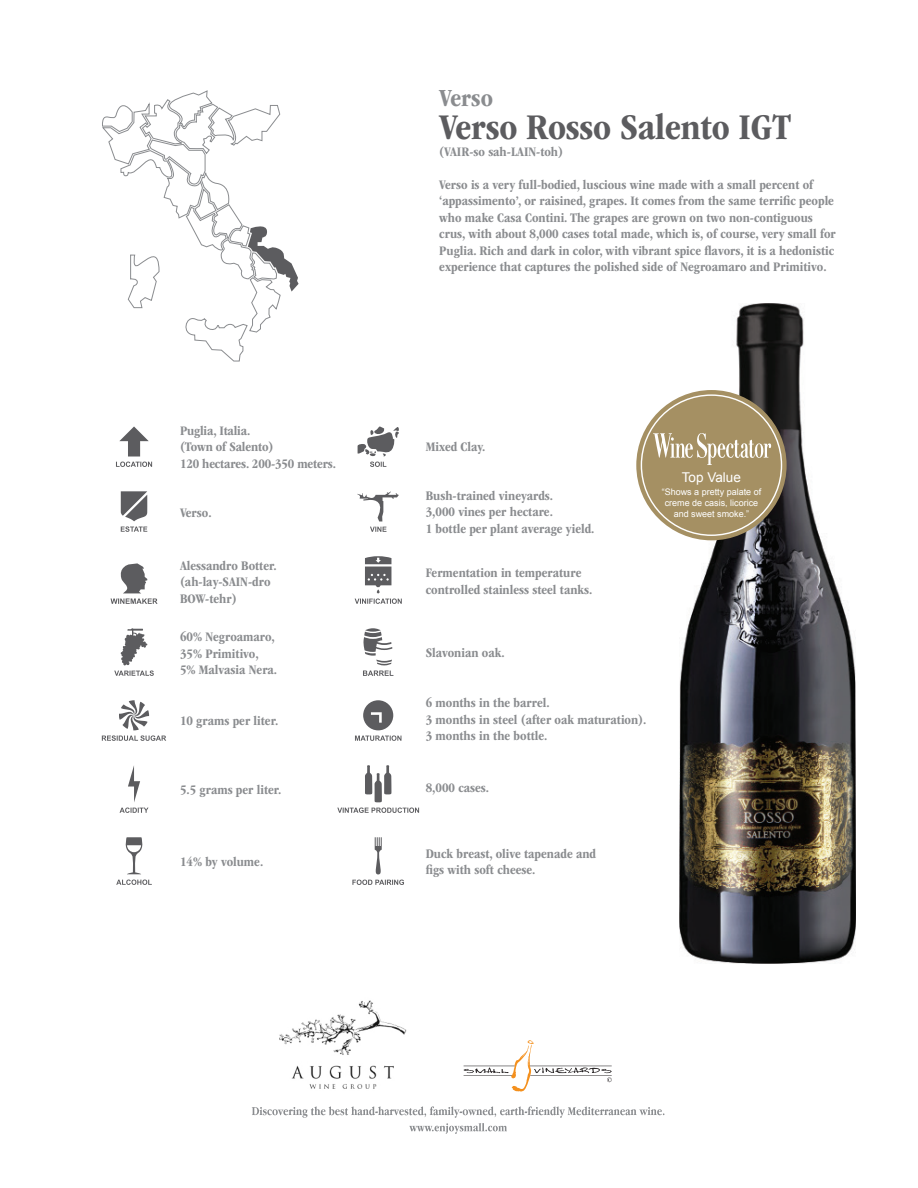
<style>
.page{position:relative;width:918px;height:1188px;background:#fff}
.page>*{position:absolute;margin:0;border:0;box-sizing:border-box;transform-origin:0 0}
.t1{font:700 condensed 37.5px "ITC Garamond Std";letter-spacing:-.005em;color:#5c5c5f}
.t2{font:700 condensed 25.5px "ITC Garamond Std";color:#8a8c8f}
.t3{font:700 condensed 13.5px/16.5px "ITC Garamond Std";color:#8a8c8f}
.t4{font:13.5px "Arial";color:#fff}
.t5{font:9px/10.8px "Arial";color:#fff;text-align:center}
</style>
<div class="page">
<svg style="left:363px;top:628px;width:30px;height:48px"></svg>
<svg style="left:114px;top:628px;width:40px;height:48px"></svg>
<svg style="left:358px;top:426px;width:41px;height:41px"></svg>
<svg style="left:116px;top:426px;width:36px;height:41px"></svg>
<svg style="left:355px;top:556px;width:47px;height:48px"></svg>
<svg style="left:111px;top:563px;width:47px;height:41px"></svg>
<svg style="left:102px;top:700px;width:64px;height:41px"></svg>
<svg style="left:357px;top:491px;width:42px;height:41px"></svg>
<svg style="left:121px;top:491px;width:26px;height:41px"></svg>
<svg style="left:352px;top:837px;width:52px;height:48px"></svg>
<svg style="left:120px;top:766px;width:29px;height:47px"></svg>
<svg style="left:355px;top:700px;width:46px;height:41px"></svg>
<svg style="left:116px;top:880px;width:36px;height:5px"></svg>
<svg style="left:125px;top:837px;width:18px;height:37px"></svg>
<svg style="left:337px;top:765px;width:82px;height:48px"></svg>
<svg style="left:464px;top:1040px;width:148px;height:51px"></svg>
<svg style="left:252px;top:1106px;width:412px;height:28px"></svg>
<img style="left:279px;top:1000px;width:128px;height:89px">
<svg style="left:102px;top:90px;width:197px;height:272px"></svg>
<img style="left:679px;top:303px;width:177px;height:661px">
<div style="left:636px;top:390px;width:151px;height:150px;background:#a59063;border-radius:50%"></div>
<svg style="left:641px;top:394px;width:141px;height:142px"></svg>
<p class="t3" style="left:180px;top:422px;width:72px">Puglia, Italia.</p>
<p class="t3" style="left:180px;top:439px;width:95px">(Town of Salento)</p>
<p class="t3" style="left:180px;top:455px;width:157px">120 hectares. 200-350 meters.</p>
<p class="t3" style="left:180px;top:505px;width:33px">Verso.</p>
<p class="t3" style="left:180px;top:557px;width:98px">Alessandro Botter.</p>
<p class="t3" style="left:180px;top:574px;width:92px">(ah-lay-SAIN-dro</p>
<p class="t3" style="left:180px;top:590px;width:58px">BOW-tehr)</p>
<p class="t3" style="left:180px;top:629px;width:96px">60% Negroamaro,<br>35% Primitivo,</p>
<p class="t3" style="left:180px;top:662px;width:99px">5% Malvasia Nera.</p>
<p class="t3" style="left:180px;top:713px;width:100px">10 grams per liter.</p>
<p class="t3" style="left:180px;top:781px;width:103px">5.5 grams per liter.</p>
<p class="t3" style="left:180px;top:853px;width:85px">14% by volume.</p>
<p class="t2" style="left:439px;top:84px;width:55px">Verso</p>
<p class="t1" style="left:439px;top:107px;width:353px">Verso Rosso Salento IGT</p>
<p class="t3" style="left:439px;top:143px;width:125px">(VAIR-so sah-LAIN-toh)</p>
<p class="t3" style="left:439px;top:176px;width:398px">Verso is a very full-bodied, luscious wine made with a small percent of ‘appassimento’, or raisined, grapes. It comes from the same terrific people who make Casa Contini. The grapes are grown on two non-contiguous crus, with about 8,000 cases total made, which is, of course, very small for Puglia. Rich and dark in color, with vibrant spice flavors, it is a hedonistic experience that captures the polished side of Negroamaro and Primitivo.</p>
<p class="t3" style="left:426px;top:439px;width:61px">Mixed Clay.</p>
<p class="t3" style="left:426px;top:487px;width:129px">Bush-trained vineyards.</p>
<p class="t3" style="left:426px;top:504px;width:129px">3,000 vines per hectare.</p>
<p class="t3" style="left:426px;top:520px;width:170px">1 bottle per plant average yield.</p>
<p class="t3" style="left:426px;top:565px;width:168px">Fermentation in temperature controlled stainless steel tanks.</p>
<p class="t4" style="left:682px;top:469px;width:61px">Top Value</p>
<p class="t5" style="left:662px;top:486px;width:101px">“Shows a pretty palate of creme de casis, licorice</p>
<p class="t5" style="left:674px;top:508px;width:77px">and sweet smoke.”</p>
<p class="t3" style="left:426px;top:644px;width:80px">Slavonian oak.</p>
<p class="t3" style="left:426px;top:695px;width:125px">6 months in the barrel.</p>
<p class="t3" style="left:426px;top:711px;width:222px">3 months in steel (after oak maturation).</p>
<p class="t3" style="left:426px;top:728px;width:123px">3 months in the bottle.</p>
<p class="t3" style="left:426px;top:779px;width:65px">8,000 cases.</p>
<p class="t3" style="left:426px;top:845px;width:172px">Duck breast, olive tapenade and figs with soft cheese.</p>
</div>
